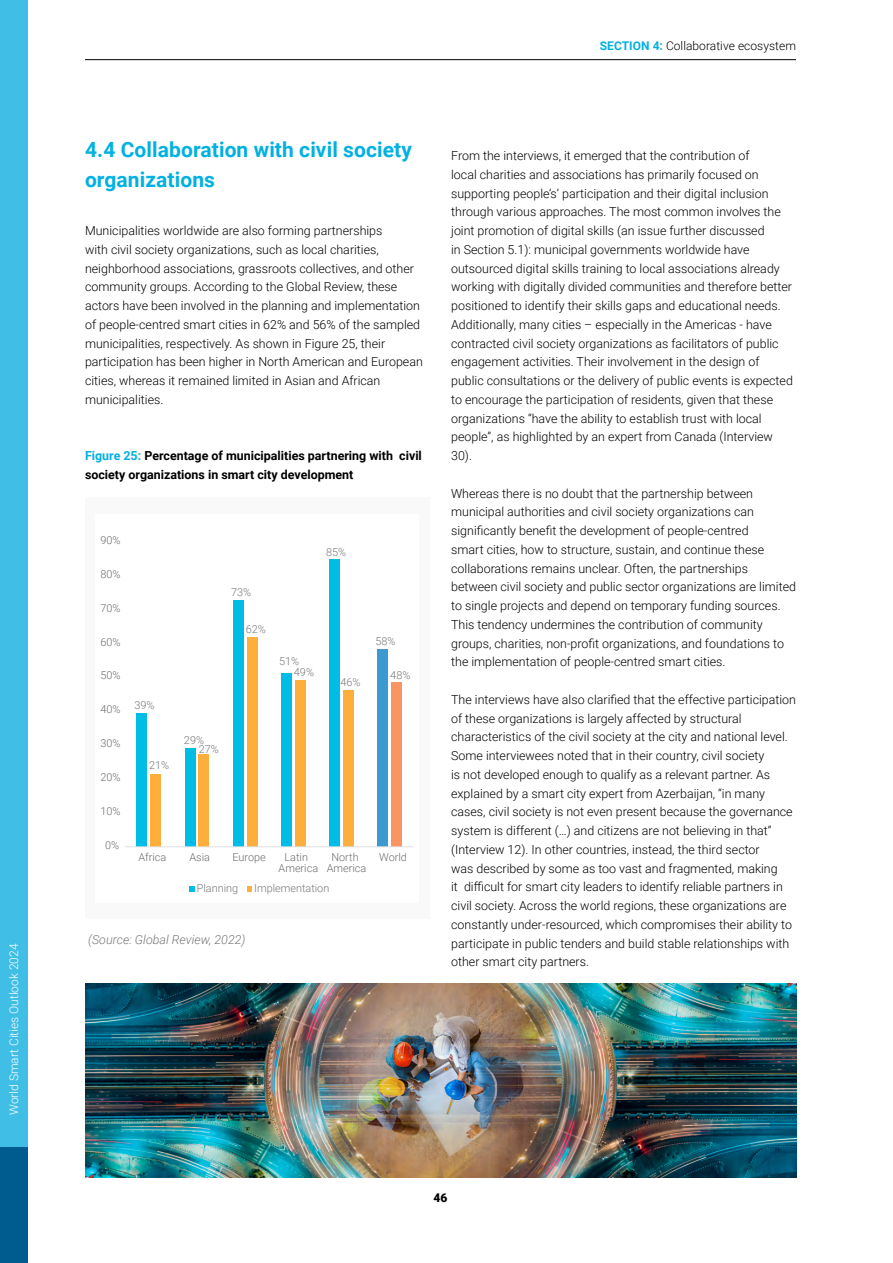
<style>
.page{position:relative;width:893px;height:1263px;background:#fff}
.page>*{position:absolute;margin:0;border:0;box-sizing:border-box;transform-origin:0 0}
.t1{font:700 21px/30px "Roboto";letter-spacing:.005em;color:#00b1e1}
.t2{font:300 12.45px/18.8px "Roboto";color:#000}
.t3{font:700 12.45px/18.8px "Roboto";color:#000}
.t4{font:italic 300 12.45px "Roboto";color:#77787b}
.t5{font:300 12px "Roboto";letter-spacing:.005em;color:#000}
.t6{font:300 12px "Roboto";color:#fff}
.t7{font:900 12px "Roboto";color:#000}
.t8{font:300 10.95px/10.9px "Roboto";color:#6c6c6c;text-align:center}
.t9{font:300 10.95px/9px "Roboto";color:#767779}
.s1{font-weight:700;color:#00b1e1}
.s2{color:#00b1e1}
</style>
<div class="page">
<div style="left:85px;top:498px;width:345px;height:421px;background:#f9f9f9"></div>
<div style="left:96px;top:514px;width:323px;height:388px;background:#fff"></div>
<div style="left:137px;top:713px;width:10px;height:134px;background:#00bde6"></div>
<div style="left:185px;top:748px;width:11px;height:99px;background:#00bde6"></div>
<div style="left:233px;top:600px;width:11px;height:247px;background:#00bde6"></div>
<div style="left:281px;top:673px;width:11px;height:174px;background:#00bde6"></div>
<div style="left:329px;top:559px;width:11px;height:288px;background:#00bde6"></div>
<div style="left:378px;top:649px;width:10px;height:198px;background:#3d9ad1"></div>
<div style="left:150px;top:774px;width:11px;height:73px;background:#feae3b"></div>
<div style="left:199px;top:754px;width:10px;height:93px;background:#feae3b"></div>
<div style="left:247px;top:637px;width:11px;height:210px;background:#feae3b"></div>
<div style="left:295px;top:680px;width:11px;height:167px;background:#feae3b"></div>
<div style="left:343px;top:690px;width:11px;height:157px;background:#feae3b"></div>
<div style="left:391px;top:682px;width:11px;height:165px;background:#f99463"></div>
<hr style="left:125px;top:846px;width:289px;height:1px;background:#e0e0e0">
<svg style="left:190px;top:887px;width:5px;height:5px"></svg>
<svg style="left:247px;top:887px;width:5px;height:5px"></svg>
<img style="left:85px;top:983px;width:711px;height:195px">
<hr style="left:892px;top:59px;width:1px;height:176px;background:#00b1e1">
<hr style="left:85px;top:59px;width:711px;height:1px;background:#000">
<div style="left:0;top:1124px;width:28px;height:139px;background:#005c8e"></div>
<div style="left:0;top:0;width:28px;height:1146px;background:#40bee6"></div>
<p class="t6" style="left:6px;top:1115px;width:173px;rotate:-90deg">World Smart Cities Outlook 2024</p>
<p class="t5" style="left:600px;top:37px;width:198px"><span class="s1">SECTION 4:</span> Collaborative ecosystem</p>
<h1 class="t1" style="left:85px;top:134px;width:328px">4.4 Collaboration with civil society organizations</h1>
<p class="t2" style="left:85px;top:221px;width:339px">Municipalities worldwide are also forming partnerships<br>with civil society organizations, such as local charities, neighborhood associations, grassroots collectives, and other community groups. According to the Global Review, these actors have been involved in the planning and implementation of people-centred smart cities in 62% and 56% of the sampled municipalities, respectively. As shown in Figure 25, their participation has been higher in North American and European cities, whereas it remained limited in Asian and African municipalities.</p>
<p class="t3" style="left:85px;top:446px;width:338px"><span class="s2">Figure 25:</span> Percentage of municipalities partnering with civil society organizations in smart city development</p>
<p class="t8" style="left:101px;top:534px;width:22px">90%</p>
<p class="t8" style="left:101px;top:568px;width:22px">80%</p>
<p class="t8" style="left:101px;top:602px;width:22px">70%</p>
<p class="t8" style="left:101px;top:636px;width:22px">60%</p>
<p class="t8" style="left:101px;top:670px;width:22px">50%</p>
<p class="t8" style="left:101px;top:704px;width:22px">40%</p>
<p class="t8" style="left:101px;top:738px;width:22px">30%</p>
<p class="t8" style="left:101px;top:771px;width:22px">20%</p>
<p class="t8" style="left:101px;top:805px;width:22px">10%</p>
<p class="t8" style="left:105px;top:839px;width:16px">0%</p>
<p class="t9" style="left:134px;top:700px;width:22px">39%</p>
<p class="t9" style="left:149px;top:760px;width:22px">21%</p>
<p class="t9" style="left:231px;top:587px;width:22px">73%</p>
<p class="t9" style="left:246px;top:624px;width:22px">62%</p>
<p class="t9" style="left:326px;top:547px;width:22px">85%</p>
<p class="t9" style="left:294px;top:655px;width:22px;line-height:10.8px;text-indent:-15px">51%<br>49%</p>
<p class="t9" style="left:341px;top:677px;width:22px">46%</p>
<p class="t9" style="left:199px;top:735px;width:22px;text-indent:-15px">29%<br>27%</p>
<p class="t9" style="left:375px;top:636px;width:22px">58%</p>
<p class="t9" style="left:390px;top:671px;width:22px">48%</p>
<p class="t8" style="left:138px;top:851px;width:29px">Africa</p>
<p class="t8" style="left:189px;top:851px;width:22px">Asia</p>
<p class="t8" style="left:233px;top:851px;width:35px">Europe</p>
<p class="t8" style="left:279px;top:851px;width:41px">Latin<br>America</p>
<p class="t8" style="left:327px;top:851px;width:41px">North<br>America</p>
<p class="t8" style="left:379px;top:851px;width:29px">World</p>
<p class="t9" style="left:197px;top:883px;width:43px">Planning</p>
<p class="t9" style="left:254px;top:883px;width:77px">Implementation</p>
<p class="t4" style="left:88px;top:930px;width:159px">(Source: Global Review, 2022)</p>
<p class="t2" style="left:451px;top:146px;width:343px">From the interviews, it emerged that the contribution of<br>local charities and associations has primarily focused on supporting people’s’ participation and their digital inclusion through various approaches. The most common involves the joint promotion of digital skills (an issue further discussed<br>in Section 5.1): municipal governments worldwide have outsourced digital skills training to local associations already working with digitally divided communities and therefore better positioned to identify their skills gaps and educational needs.<br>Additionally, many cities – especially in the Americas - have contracted civil society organizations as facilitators of public engagement activities. Their involvement in the design of public consultations or the delivery of public events is expected to encourage the participation of residents, given that these organizations “have the ability to establish trust with local people”, as highlighted by an expert from Canada (Interview 30).</p>
<p class="t2" style="left:451px;top:483px;width:346px">Whereas there is no doubt that the partnership between municipal authorities and civil society organizations can significantly benefit the development of people-centred<br>smart cities, how to structure, sustain, and continue these collaborations remains unclear. Often, the partnerships between civil society and public sector organizations are limited to single projects and depend on temporary funding sources.<br>This tendency undermines the contribution of community groups, charities, non-profit organizations, and foundations to the implementation of people-centred smart cities.</p>
<p class="t2" style="left:451px;top:690px;width:346px">The interviews have also clarified that the effective participation of these organizations is largely affected by structural characteristics of the civil society at the city and national level.<br>Some interviewees noted that in their country, civil society<br>is not developed enough to qualify as a relevant partner. As explained by a smart city expert from Azerbaijan, “in many cases, civil society is not even present because the governance system is different (…) and citizens are not believing in that” (Interview 12). In other countries, instead, the third sector<br>was described by some as too vast and fragmented, making<br>it difficult for smart city leaders to identify reliable partners in civil society. Across the world regions, these organizations are constantly under-resourced, which compromises their ability to participate in public tenders and build stable relationships with other smart city partners.</p>
<p class="t7" style="left:434px;top:1190px;width:15px">46</p>
</div>
